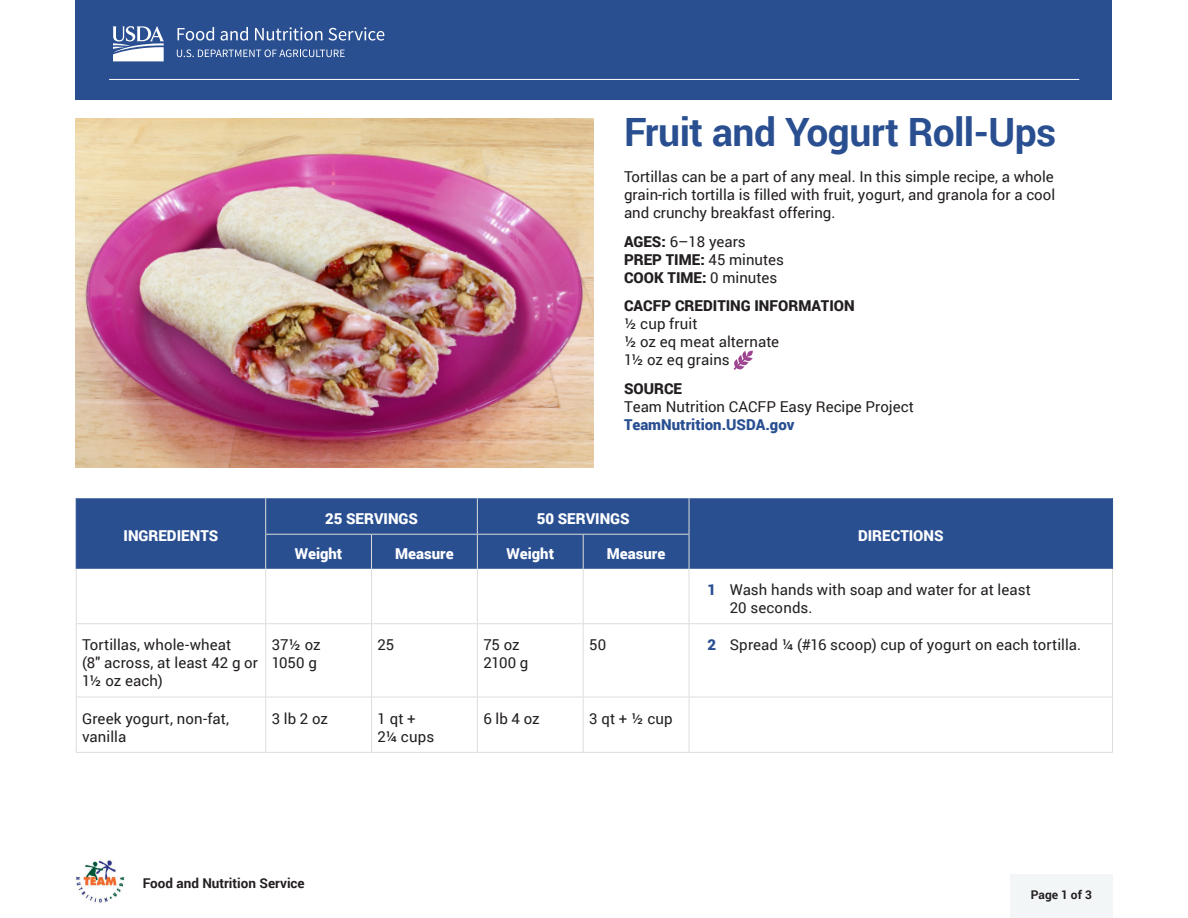
<style>
.page{position:relative;width:1188px;height:918px;background:#fff}
.page>*{position:absolute;margin:0;border:0;box-sizing:border-box;transform-origin:0 0}
.t1{font:700 39px "Roboto";letter-spacing:-.015em;color:#294f91}
.t2{font:15px/18px "Roboto";color:#231f20}
.t3{font:900 15px "Roboto";color:#fff}
.t4{font:700 13.5px "Roboto";color:#231f20}
.t5{font:700 12px "Roboto";color:#231f20}
.s1{font-weight:900}
.s2{font-weight:900;color:#294f91}
</style>
<div class="page">
<img style="left:75px;top:860px;width:50px;height:43px">
<div style="left:1010px;top:874px;width:102px;height:44px;background:#f3f6f7"></div>
<div style="left:76px;top:0;width:1036px;height:100px;background:#294f91"></div>
<svg style="left:178px;top:27px;width:36px;height:14px"></svg>
<svg style="left:221px;top:27px;width:27px;height:14px"></svg>
<svg style="left:255px;top:27px;width:67px;height:14px"></svg>
<svg style="left:328px;top:27px;width:56px;height:14px"></svg>
<svg style="left:177px;top:49px;width:168px;height:8px"></svg>
<svg style="left:112px;top:26px;width:52px;height:35px"></svg>
<hr style="left:109px;top:79px;width:970px;height:1px;background:#fff">
<img style="left:76px;top:118px;width:517px;height:350px">
<svg style="left:734px;top:351px;width:19px;height:19px"></svg>
<div style="left:77px;top:498px;width:1035px;height:71px;background:#294f91"></div>
<hr style="left:477px;top:624px;width:1px;height:73px;background:#dddddb">
<hr style="left:583px;top:624px;width:1px;height:73px;background:#dddddb">
<hr style="left:76px;top:697px;width:190px;height:1px;background:#dddddb">
<hr style="left:266px;top:697px;width:106px;height:1px;background:#dddddb">
<hr style="left:372px;top:697px;width:105px;height:1px;background:#dddddb">
<hr style="left:477px;top:697px;width:106px;height:1px;background:#dddddb">
<hr style="left:477px;top:697px;width:1px;height:55px;background:#dddddb">
<hr style="left:583px;top:697px;width:106px;height:1px;background:#dddddb">
<hr style="left:583px;top:697px;width:1px;height:55px;background:#dddddb">
<hr style="left:76px;top:752px;width:190px;height:1px;background:#dddddb">
<hr style="left:266px;top:752px;width:106px;height:1px;background:#dddddb">
<hr style="left:372px;top:752px;width:105px;height:1px;background:#dddddb">
<hr style="left:477px;top:752px;width:106px;height:1px;background:#dddddb">
<hr style="left:583px;top:752px;width:106px;height:1px;background:#dddddb">
<hr style="left:266px;top:623px;width:106px;height:1px;background:#dddddb">
<hr style="left:372px;top:623px;width:105px;height:1px;background:#dddddb">
<hr style="left:477px;top:623px;width:106px;height:1px;background:#dddddb">
<hr style="left:583px;top:623px;width:106px;height:1px;background:#dddddb">
<hr style="left:689px;top:624px;width:1px;height:73px;background:#dddddb">
<hr style="left:689px;top:697px;width:1px;height:55px;background:#dddddb">
<hr style="left:76px;top:623px;width:190px;height:1px;background:#dddddb">
<hr style="left:76px;top:624px;width:1px;height:73px;background:#dddddb">
<hr style="left:265px;top:624px;width:1px;height:73px;background:#dddddb">
<hr style="left:371px;top:624px;width:1px;height:73px;background:#dddddb">
<hr style="left:76px;top:697px;width:1px;height:55px;background:#dddddb">
<hr style="left:265px;top:697px;width:1px;height:55px;background:#dddddb">
<hr style="left:371px;top:697px;width:1px;height:55px;background:#dddddb">
<hr style="left:76px;top:569px;width:1px;height:54px;background:#dddddb">
<hr style="left:265px;top:569px;width:1px;height:54px;background:#dddddb">
<hr style="left:371px;top:569px;width:1px;height:54px;background:#dddddb">
<hr style="left:477px;top:569px;width:1px;height:54px;background:#dddddb">
<hr style="left:583px;top:569px;width:1px;height:54px;background:#dddddb">
<hr style="left:689px;top:569px;width:1px;height:54px;background:#dddddb">
<hr style="left:1112px;top:569px;width:1px;height:54px;background:#dddddb">
<hr style="left:689px;top:623px;width:424px;height:1px;background:#dddddb">
<hr style="left:1112px;top:624px;width:1px;height:73px;background:#dddddb">
<hr style="left:689px;top:697px;width:424px;height:1px;background:#dddddb">
<hr style="left:1112px;top:697px;width:1px;height:55px;background:#dddddb">
<hr style="left:689px;top:752px;width:424px;height:1px;background:#dddddb">
<hr style="left:265px;top:498px;width:1px;height:36px;background:#dddddb">
<hr style="left:477px;top:498px;width:1px;height:36px;background:#dddddb">
<hr style="left:689px;top:498px;width:1px;height:36px;background:#dddddb">
<hr style="left:265px;top:534px;width:107px;height:1px;background:#dddddb">
<hr style="left:265px;top:535px;width:1px;height:34px;background:#dddddb">
<hr style="left:372px;top:534px;width:105px;height:1px;background:#dddddb">
<hr style="left:371px;top:535px;width:1px;height:34px;background:#dddddb">
<hr style="left:477px;top:534px;width:106px;height:1px;background:#dddddb">
<hr style="left:477px;top:535px;width:1px;height:34px;background:#dddddb">
<hr style="left:583px;top:534px;width:106px;height:1px;background:#dddddb">
<hr style="left:583px;top:535px;width:1px;height:34px;background:#dddddb">
<hr style="left:689px;top:535px;width:1px;height:34px;background:#dddddb">
<hr style="left:76px;top:498px;width:1px;height:36px;background:#294f91">
<hr style="left:76px;top:534px;width:1px;height:35px;background:#294f91">
<hr style="left:1112px;top:498px;width:1px;height:36px;background:#294f91">
<hr style="left:1112px;top:534px;width:1px;height:35px;background:#294f91">
<p class="t1" style="left:624px;top:104px;width:434px">Fruit and Yogurt Roll-Ups</p>
<p class="t2" style="left:624px;top:167px;width:433px;text-align:justify">Tortillas can be a part of any meal. In this simple recipe, a whole grain-rich tortilla is filled with fruit, yogurt, and granola for a cool and crunchy breakfast offering.</p>
<p class="t2" style="left:624px;top:232px;width:162px"><span class="s1">AGES:</span> 6–18 years<br><span class="s1">PREP TIME:</span> 45 minutes<br><span class="s1">COOK TIME:</span> 0 minutes</p>
<p class="t2" style="left:624px;top:297px;width:232px"><span class="s1">CACFP CREDITING INFORMATION </span>½ cup fruit<br>½ oz eq meat alternate<br>1½ oz eq grains</p>
<p class="t2" style="left:624px;top:379px;width:291px"><span class="s1">SOURCE<br></span>Team Nutrition CACFP Easy Recipe Project<br><span class="s2">TeamNutrition.USDA.gov</span></p>
<h3 class="t3" style="left:124px;top:525px;width:96px">INGREDIENTS</h3>
<p class="t3" style="left:325px;top:508px;width:94px">25 SERVINGS</p>
<p class="t3" style="left:537px;top:508px;width:94px">50 SERVINGS</p>
<p class="t3" style="left:295px;top:543px;width:49px">Weight</p>
<p class="t3" style="left:395px;top:543px;width:60px">Measure</p>
<p class="t3" style="left:506px;top:543px;width:49px">Weight</p>
<p class="t3" style="left:607px;top:543px;width:60px">Measure</p>
<h3 class="t3" style="left:858px;top:525px;width:87px">DIRECTIONS</h3>
<p class="t2" style="left:730px;top:580px;width:303px;text-indent:-22px"><span class="s2">1</span> Wash hands with soap and water for at least<br>20 seconds.</p>
<p class="t2" style="left:82px;top:635px;width:177px">Tortillas, whole-wheat<br>(8" across, at least 42 g or<br>1½ oz each)</p>
<p class="t2" style="left:272px;top:635px;width:50px">37½ oz<br>1050 g</p>
<p class="t2" style="left:378px;top:635px;width:18px">25</p>
<p class="t2" style="left:483px;top:635px;width:47px">75 oz<br>2100 g</p>
<p class="t2" style="left:589px;top:635px;width:19px">50</p>
<p class="t2" style="left:708px;top:635px;width:375px"><span class="s2">2</span> Spread ¼ (#16 scoop) cup of yogurt on each tortilla.</p>
<p class="t2" style="left:82px;top:709px;width:149px">Greek yogurt, non-fat, vanilla</p>
<p class="t2" style="left:272px;top:709px;width:58px">3 lb 2 oz</p>
<p class="t2" style="left:378px;top:709px;width:58px">1 qt +<br>2¼ cups</p>
<p class="t2" style="left:483px;top:709px;width:58px">6 lb 4 oz</p>
<p class="t2" style="left:589px;top:709px;width:85px">3 qt + ½ cup</p>
<p class="t4" style="left:143px;top:874px;width:163px">Food and Nutrition Service</p>
<p class="t5" style="left:1031px;top:887px;width:63px">Page 1 of 3</p>
</div>
